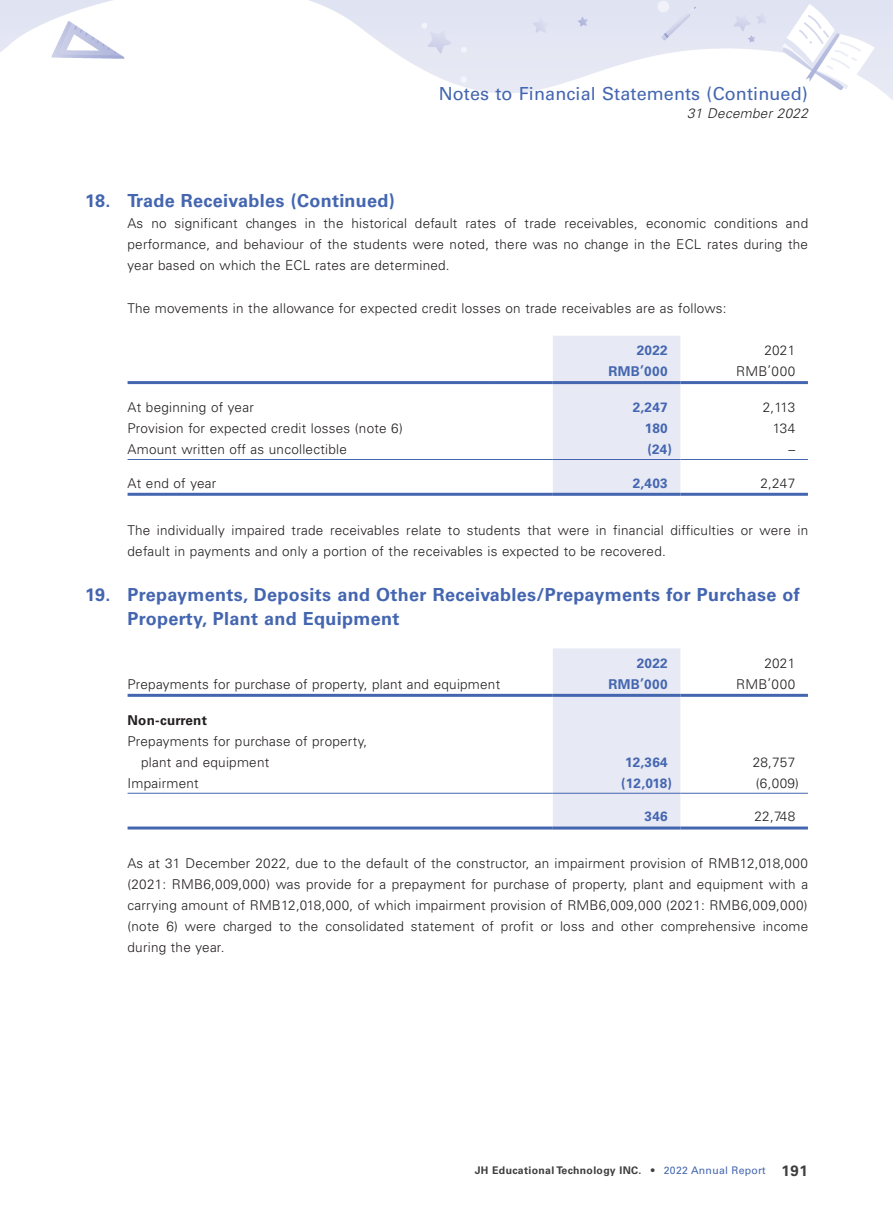
<style>
.page{position:relative;width:893px;height:1212px;background:#fff}
.page>*{position:absolute;margin:0;border:0;box-sizing:border-box;transform-origin:0 0}
.t1{font:700 18px/24px "Univers LT Std";letter-spacing:.02em;color:#4466b0}
.t2{font:18px "Univers LT Std";letter-spacing:.005em;color:#4466b0}
.t3{font:300 13.5px/21px "Univers LT Std";letter-spacing:.02em;color:#231f20;text-align:justify}
.t4{font:700 13.5px "Univers LT Std";letter-spacing:.02em;color:#4466b0}
.t5{font:italic 300 13.5px "Univers LT Std";letter-spacing:.02em;color:#231f20}
.t6{font:700 13.5px "Univers LT Std";letter-spacing:.02em;color:#231f20}
.t7{font:700 10.5px "Univers LT Std";letter-spacing:.03em;color:#3e3e3f}
.s1{font-weight:300}
.s2{font-weight:400;color:#4466b0}
.s3{font-size:15px}
</style>
<div class="page">
<img style="left:0;top:0;width:893px;height:830px">
<div style="left:553px;top:336px;width:127px;height:157px;background:#e7e9f4"></div>
<hr style="left:128px;top:381px;width:361px;height:3px;background:#4466b0">
<hr style="left:489px;top:381px;width:64px;height:3px;background:#4466b0">
<hr style="left:553px;top:381px;width:127px;height:3px;background:#4466b0">
<hr style="left:680px;top:381px;width:128px;height:3px;background:#4466b0">
<hr style="left:128px;top:459px;width:361px;height:1px;background:#4466b0">
<hr style="left:489px;top:459px;width:64px;height:1px;background:#4466b0">
<hr style="left:553px;top:459px;width:127px;height:1px;background:#4466b0">
<hr style="left:680px;top:459px;width:128px;height:1px;background:#4466b0">
<hr style="left:128px;top:493px;width:361px;height:3px;background:#4466b0">
<hr style="left:489px;top:493px;width:64px;height:3px;background:#4466b0">
<hr style="left:553px;top:493px;width:127px;height:3px;background:#4466b0">
<hr style="left:680px;top:493px;width:128px;height:3px;background:#4466b0">
<div style="left:553px;top:648px;width:127px;height:178px;background:#e7e9f4"></div>
<hr style="left:128px;top:694px;width:361px;height:3px;background:#4466b0">
<hr style="left:489px;top:694px;width:64px;height:3px;background:#4466b0">
<hr style="left:553px;top:694px;width:127px;height:3px;background:#4466b0">
<hr style="left:680px;top:694px;width:128px;height:3px;background:#4466b0">
<hr style="left:128px;top:793px;width:361px;height:1px;background:#4466b0">
<hr style="left:489px;top:793px;width:64px;height:1px;background:#4466b0">
<hr style="left:553px;top:793px;width:127px;height:1px;background:#4466b0">
<hr style="left:680px;top:793px;width:128px;height:1px;background:#4466b0">
<hr style="left:128px;top:826px;width:361px;height:3px;background:#4466b0">
<hr style="left:489px;top:826px;width:64px;height:3px;background:#4466b0">
<hr style="left:553px;top:826px;width:127px;height:3px;background:#4466b0">
<hr style="left:680px;top:826px;width:128px;height:3px;background:#4466b0">
<h1 class="t2" style="left:439px;top:83px;width:371px">Notes to Financial Statements (Continued)</h1>
<p class="t5" style="left:687px;top:105px;width:122px">31 December 2022</p>
<h1 class="t1" style="left:85px;top:189px;width:311px">18. Trade Receivables (Continued)</h1>
<p class="t3" style="left:128px;top:213px;width:682px">As no significant changes in the historical default rates of trade receivables, economic conditions and performance, and behaviour of the students were noted, there was no change in the ECL rates during the year based on which the ECL rates are determined.</p>
<p class="t3" style="left:128px;top:297px;width:601px">The movements in the allowance for expected credit losses on trade receivables are as follows:</p>
<p class="t4" style="left:637px;top:342px;width:32px">2022</p>
<p class="t3" style="left:764px;top:340px;width:32px">2021</p>
<p class="t4" style="left:609px;top:363px;width:61px">RMB’000</p>
<p class="t3" style="left:736px;top:361px;width:61px">RMB’000</p>
<p class="t3" style="left:128px;top:397px;width:128px">At beginning of year</p>
<p class="t4" style="left:633px;top:399px;width:36px">2,247</p>
<p class="t3" style="left:763px;top:397px;width:34px">2,113</p>
<p class="t3" style="left:128px;top:418px;width:277px">Provision for expected credit losses (note 6)</p>
<p class="t4" style="left:645px;top:420px;width:24px">180</p>
<p class="t3" style="left:773px;top:418px;width:24px">134</p>
<p class="t3" style="left:128px;top:439px;width:221px">Amount written off as uncollectible</p>
<p class="t4" style="left:647px;top:441px;width:26px">(24)</p>
<p class="t3" style="left:788px;top:439px;width:8px">–</p>
<p class="t3" style="left:128px;top:472px;width:90px">At end of year</p>
<p class="t4" style="left:633px;top:475px;width:36px">2,403</p>
<p class="t3" style="left:760px;top:472px;width:36px">2,247</p>
<p class="t3" style="left:128px;top:519px;width:682px">The individually impaired trade receivables relate to students that were in financial difficulties or were in default in payments and only a portion of the receivables is expected to be recovered.</p>
<h1 class="t1" style="left:128px;top:583px;width:674px;text-indent:-43px">19. Prepayments, Deposits and Other Receivables/Prepayments for Purchase of<br>Property, Plant and Equipment</h1>
<p class="t4" style="left:637px;top:655px;width:32px">2022</p>
<p class="t3" style="left:764px;top:652px;width:32px">2021</p>
<p class="t3" style="left:128px;top:673px;width:374px">Prepayments for purchase of property, plant and equipment</p>
<p class="t4" style="left:609px;top:676px;width:61px">RMB’000</p>
<p class="t3" style="left:736px;top:673px;width:61px">RMB’000</p>
<p class="t6" style="left:128px;top:712px;width:81px">Non-current</p>
<p class="t3" style="left:141px;top:730px;width:228px;text-indent:-14px">Prepayments for purchase of property, plant and equipment</p>
<p class="t4" style="left:625px;top:754px;width:44px">12,364</p>
<p class="t3" style="left:753px;top:751px;width:44px">28,757</p>
<p class="t3" style="left:128px;top:772px;width:73px">Impairment</p>
<p class="t4" style="left:621px;top:775px;width:52px">(12,018)</p>
<p class="t3" style="left:756px;top:772px;width:45px">(6,009)</p>
<p class="t4" style="left:645px;top:809px;width:25px">346</p>
<p class="t3" style="left:754px;top:806px;width:42px">22,748</p>
<p class="t3" style="left:128px;top:853px;width:682px">As at 31 December 2022, due to the default of the constructor, an impairment provision of RMB12,018,000 (2021: RMB6,009,000) was provide for a prepayment for purchase of property, plant and equipment with a carrying amount of RMB12,018,000, of which impairment provision of RMB6,009,000 (2021: RMB6,009,000) (note 6) were charged to the consolidated statement of profit or loss and other comprehensive income during the year.</p>
<p class="t7" style="left:475px;top:1164px;width:335px">JH Educational Technology INC. <span class="s1">•</span> <span class="s2">2022 Annual Report</span> <span class="s3">191</span></p>
</div>
